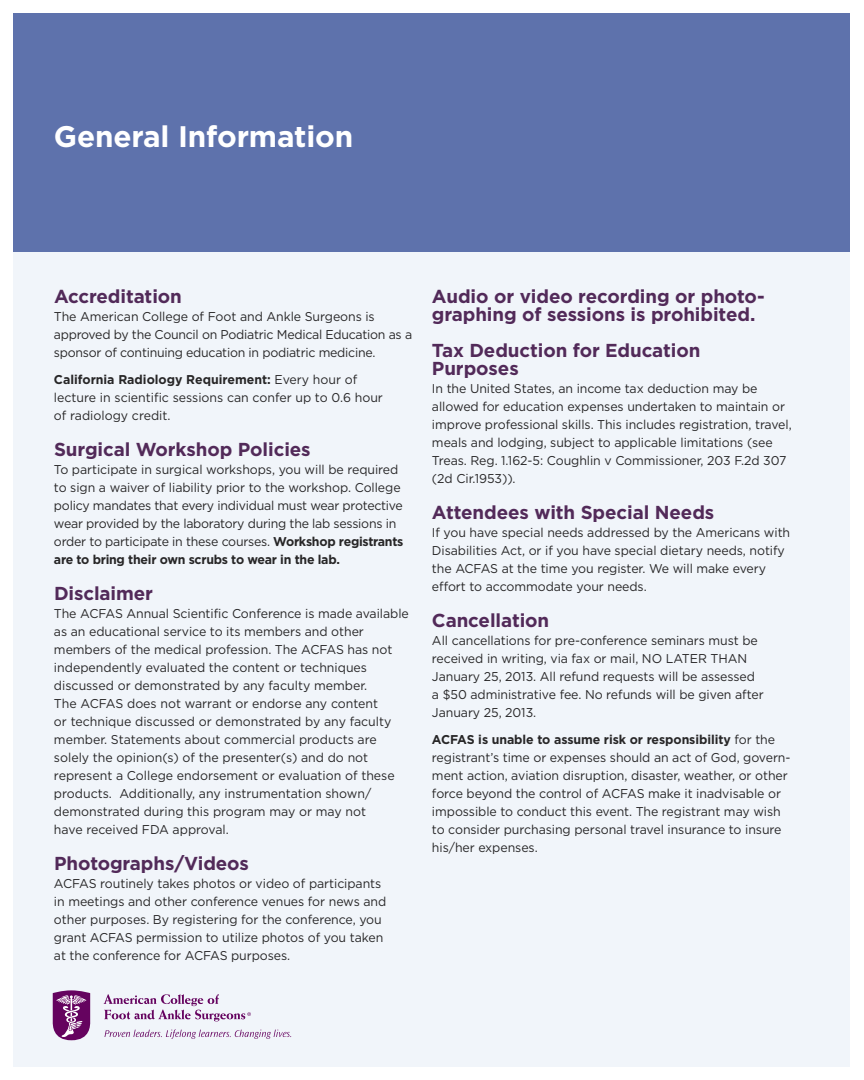
<style>
.page{position:relative;width:864px;height:1080px;background:#fff}
.page>*{position:absolute;margin:0;border:0;box-sizing:border-box;transform-origin:0 0}
.t1{font:700 29.7px "Gotham";letter-spacing:-.005em;color:#fff}
.t2{font:700 18.75px/18px "Gotham";letter-spacing:-.005em;color:#522a59}
.t3{font:12.75px/18px "Gotham";letter-spacing:-.005em;color:#272627}
.s1{font-weight:700}
</style>
<div class="page">
<div style="left:14px;top:252px;width:836px;height:814px;background:#f1f5fa"></div>
<div style="left:14px;top:14px;width:836px;height:238px;background:#5e72ac"></div>
<svg style="left:105px;top:1029px;width:186px;height:10px"></svg>
<svg style="left:104px;top:994px;width:147px;height:27px"></svg>
<svg style="left:53px;top:990px;width:37px;height:50px;background:#8b4388"></svg>
<h1 class="t1" style="left:54px;top:126px;width:301px">General Information</h1>
<h2 class="t2" style="left:54px;top:289px;width:129px">Accreditation</h2>
<p class="t3" style="left:54px;top:309px;width:360px">The American College of Foot and Ankle Surgeons is approved by the Council on Podiatric Medical Education as a sponsor of continuing education in podiatric medicine.</p>
<p class="t3" style="left:54px;top:372px;width:330px"><span class="s1">California Radiology Requirement:</span> Every hour of lecture in scientific sessions can confer up to 0.6 hour of radiology credit.</p>
<h2 class="t2" style="left:54px;top:442px;width:258px">Surgical Workshop Policies</h2>
<p class="t3" style="left:54px;top:462px;width:351px">To participate in surgical workshops, you will be required to sign a waiver of liability prior to the workshop. College policy mandates that every individual must wear protective wear provided by the laboratory during the lab sessions in order to participate in these courses. <span class="s1">Workshop registrants are to bring their own scrubs to wear in the lab.</span></p>
<h2 class="t2" style="left:54px;top:586px;width:101px">Disclaimer</h2>
<p class="t3" style="left:54px;top:606px;width:356px">The ACFAS Annual Scientific Conference is made available as an educational service to its members and other members of the medical profession. The ACFAS has not independently evaluated the content or techniques discussed or demonstrated by any faculty member.<br>The ACFAS does not warrant or endorse any content<br>or technique discussed or demonstrated by any faculty member. Statements about commercial products are solely the opinion(s) of the presenter(s) and do not represent a College endorsement or evaluation of these products. Additionally, any instrumentation shown/ demonstrated during this program may or may not<br>have received FDA approval.</p>
<h2 class="t2" style="left:54px;top:856px;width:197px">Photographs/Videos</h2>
<p class="t3" style="left:54px;top:876px;width:334px">ACFAS routinely takes photos or video of participants in meetings and other conference venues for news and other purposes. By registering for the conference, you grant ACFAS permission to utilize photos of you taken at the conference for ACFAS purposes.</p>
<h2 class="t2" style="left:432px;top:289px;width:334px">Audio or video recording or photo&shy;graphing of sessions is prohibited.</h2>
<h2 class="t2" style="left:432px;top:343px;width:270px">Tax Deduction for Education<br>Purposes</h2>
<p class="t3" style="left:432px;top:381px;width:361px">In the United States, an income tax deduction may be allowed for education expenses undertaken to maintain or improve professional skills. This includes registration, travel, meals and lodging, subject to applicable limitations (see Treas. Reg. 1.162-5: Coughlin v Commissioner, 203 F.2d 307 (2d Cir.1953)).</p>
<h2 class="t2" style="left:432px;top:505px;width:284px">Attendees with Special Needs</h2>
<p class="t3" style="left:432px;top:525px;width:360px">If you have special needs addressed by the Americans with Disabilities Act, or if you have special dietary needs, notify the ACFAS at the time you register. We will make every effort to accommodate your needs.</p>
<h2 class="t2" style="left:432px;top:613px;width:119px">Cancellation</h2>
<p class="t3" style="left:432px;top:633px;width:333px">All cancellations for pre-conference seminars must be received in writing, via fax or mail, NO LATER THAN January 25, 2013. All refund requests will be assessed a $50 administrative fee. No refunds will be given after January 25, 2013.</p>
<p class="t3" style="left:432px;top:732px;width:360px"><span class="s1">ACFAS is unable to assume risk or responsibility</span> for the registrant’s time or expenses should an act of God, govern&shy;ment action, aviation disruption, disaster, weather, or other force beyond the control of ACFAS make it inadvisable or impossible to conduct this event. The registrant may wish to consider purchasing personal travel insurance to insure his/her expenses.</p>
</div>
